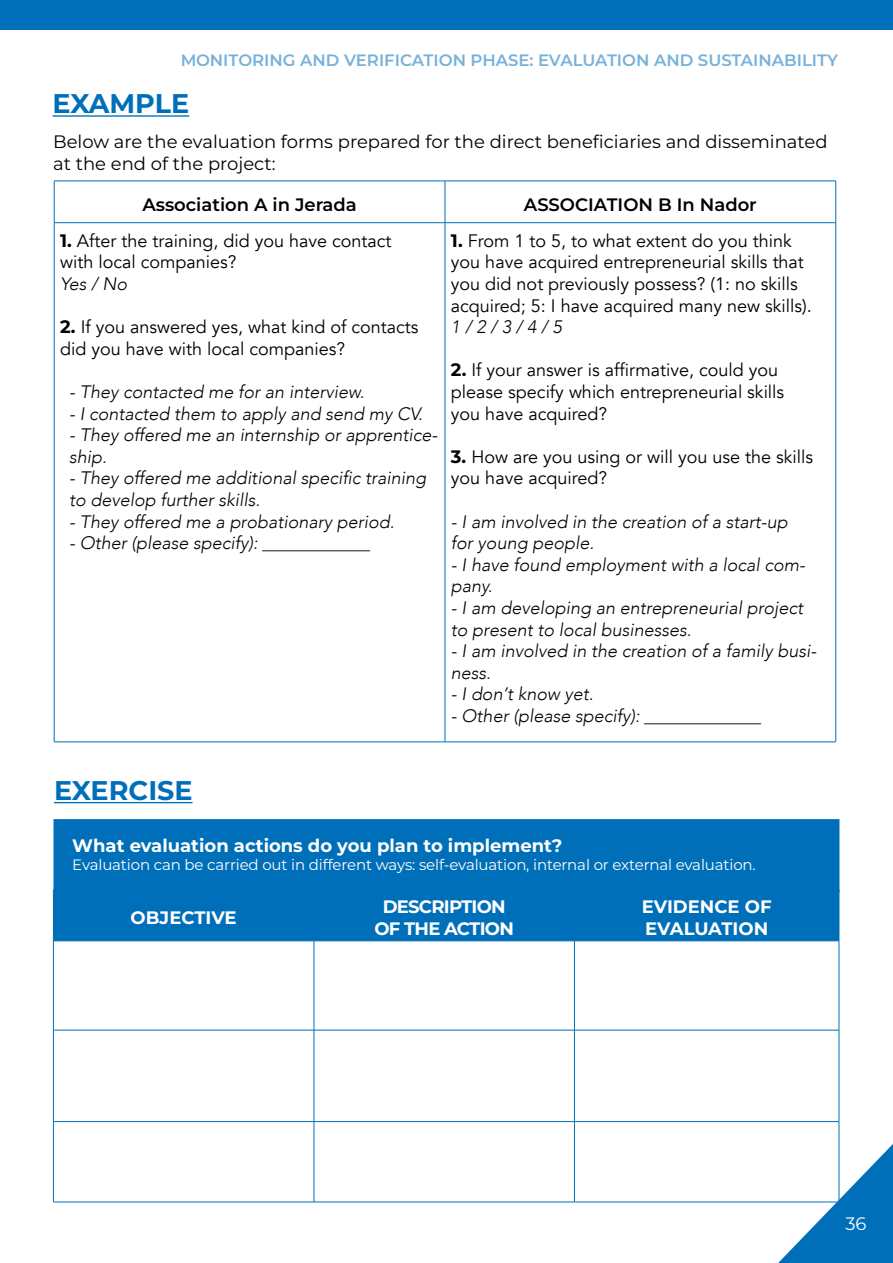
<style>
.page{position:relative;width:893px;height:1263px;background:#fff}
.page>*{position:absolute;margin:0;border:0;box-sizing:border-box;transform-origin:0 0}
.t1{font:700 27px "Montserrat";color:#006fb9}
.t2{font:italic 300 18px/21.6px "Avenir";color:#000}
.t3{font:18px/21.6px "Avenir";color:#000}
.t4{font:18px/21.6px "Montserrat";color:#000}
.t5{font:700 18px/21.6px "Montserrat";color:#fff}
.t6{font:600 18px "Montserrat";color:#000}
.t7{font:700 18px/21.6px "Montserrat";letter-spacing:-.04em;color:#fff;text-align:center}
.t8{font:18px "Montserrat";color:#fff}
.t9{font:600 16.5px "Montserrat";color:#006fb9}
.t10{font:15px "Montserrat";letter-spacing:-.01em;color:#fff}
.s1{font-family:"Montserrat";font-weight:700}
</style>
<div class="page">
<svg style="left:778px;top:1144px;width:115px;height:119px"></svg>
<div style="left:0;top:0;width:893px;height:30px;background:#006fb9"></div>
<div style="left:54px;top:819px;width:785px;height:73px;background:#006fb9;border:1px solid #006fb9"></div>
<hr style="left:53px;top:115px;width:136px;height:2px;background:#006fb9">
<hr style="left:54px;top:802px;width:139px;height:1px;background:#006fb9">
<div style="left:54px;top:890px;width:785px;height:50px;background:#006fb9"></div>
<hr style="left:53px;top:889px;width:261px;height:1px;background:#006fb9">
<hr style="left:53px;top:890px;width:1px;height:51px;background:#006fb9">
<hr style="left:314px;top:890px;width:1px;height:51px;background:#006fb9">
<hr style="left:574px;top:889px;width:265px;height:1px;background:#006fb9">
<hr style="left:574px;top:890px;width:1px;height:51px;background:#006fb9">
<hr style="left:839px;top:890px;width:1px;height:51px;background:#006fb9">
<hr style="left:53px;top:940px;width:261px;height:1px;background:#006fb9">
<hr style="left:53px;top:941px;width:1px;height:89px;background:#006fb9">
<hr style="left:314px;top:940px;width:260px;height:1px;background:#006fb9">
<hr style="left:314px;top:941px;width:1px;height:89px;background:#006fb9">
<hr style="left:574px;top:940px;width:265px;height:1px;background:#006fb9">
<hr style="left:574px;top:941px;width:1px;height:89px;background:#006fb9">
<hr style="left:839px;top:941px;width:1px;height:89px;background:#006fb9">
<hr style="left:53px;top:1030px;width:261px;height:1px;background:#006fb9">
<hr style="left:53px;top:1030px;width:1px;height:91px;background:#006fb9">
<hr style="left:314px;top:1030px;width:260px;height:1px;background:#006fb9">
<hr style="left:314px;top:1030px;width:1px;height:91px;background:#006fb9">
<hr style="left:574px;top:1030px;width:265px;height:1px;background:#006fb9">
<hr style="left:574px;top:1030px;width:1px;height:91px;background:#006fb9">
<hr style="left:839px;top:1030px;width:1px;height:91px;background:#006fb9">
<hr style="left:53px;top:1121px;width:261px;height:1px;background:#006fb9">
<hr style="left:53px;top:1122px;width:1px;height:80px;background:#006fb9">
<hr style="left:314px;top:1121px;width:260px;height:1px;background:#006fb9">
<hr style="left:314px;top:1122px;width:1px;height:80px;background:#006fb9">
<hr style="left:574px;top:1121px;width:265px;height:1px;background:#006fb9">
<hr style="left:574px;top:1122px;width:1px;height:80px;background:#006fb9">
<hr style="left:839px;top:1122px;width:1px;height:80px;background:#006fb9">
<hr style="left:53px;top:1202px;width:261px;height:1px;background:#006fb9">
<hr style="left:314px;top:1202px;width:260px;height:1px;background:#006fb9">
<hr style="left:574px;top:1202px;width:265px;height:1px;background:#006fb9">
<hr style="left:54px;top:181px;width:391px;height:1px;background:#006fb9">
<hr style="left:54px;top:181px;width:1px;height:41px;background:#006fb9">
<hr style="left:445px;top:181px;width:391px;height:1px;background:#006fb9">
<hr style="left:445px;top:181px;width:1px;height:41px;background:#006fb9">
<hr style="left:835px;top:181px;width:1px;height:41px;background:#006fb9">
<hr style="left:54px;top:222px;width:391px;height:1px;background:#006fb9">
<hr style="left:54px;top:223px;width:1px;height:519px;background:#006fb9">
<hr style="left:445px;top:222px;width:391px;height:1px;background:#006fb9">
<hr style="left:445px;top:223px;width:1px;height:519px;background:#006fb9">
<hr style="left:835px;top:223px;width:1px;height:519px;background:#006fb9">
<hr style="left:54px;top:742px;width:391px;height:1px;background:#006fb9">
<hr style="left:445px;top:742px;width:391px;height:1px;background:#006fb9">
<p class="t9" style="left:180px;top:49px;width:659px">MONITORING AND VERIFICATION PHASE: EVALUATION AND SUSTAINABILITY</p>
<h1 class="t1" style="left:53px;top:86px;width:138px">EXAMPLE</h1>
<p class="t4" style="left:53px;top:131px;width:776px">Below are the evaluation forms prepared for the direct beneficiaries and disseminated at the end of the project:</p>
<p class="t6" style="left:142px;top:192px;width:216px">Association A in Jerada</p>
<p class="t6" style="left:524px;top:192px;width:235px">ASSOCIATION B In Nador</p>
<p class="t3" style="left:60px;top:230px;width:333px"><span class="s1">1.</span> After the training, did you have contact with local companies?</p>
<p class="t2" style="left:60px;top:273px;width:69px">Yes / No</p>
<p class="t3" style="left:60px;top:316px;width:360px"><span class="s1">2.</span> If you answered yes, what kind of contacts did you have with local companies?</p>
<p class="t2" style="left:69px;top:381px;width:297px">- They contacted me for an interview.</p>
<p class="t2" style="left:69px;top:402px;width:355px">- I contacted them to apply and send my CV.</p>
<p class="t2" style="left:69px;top:424px;width:370px">- They offered me an internship or apprentice&shy;ship.</p>
<p class="t2" style="left:69px;top:467px;width:358px">- They offered me additional specific training to develop further skills.</p>
<p class="t2" style="left:69px;top:510px;width:327px">- They offered me a probationary period.</p>
<p class="t2" style="left:69px;top:532px;width:303px">- Other (please specify): ____________</p>
<p class="t3" style="left:451px;top:230px;width:362px"><span class="s1">1.</span> From 1 to 5, to what extent do you think you have acquired entrepreneurial skills that you did not previously possess? (1: no skills acquired; 5: I have acquired many new skills).</p>
<p class="t2" style="left:451px;top:316px;width:112px">1 / 2 / 3 / 4 / 5</p>
<p class="t3" style="left:451px;top:360px;width:335px"><span class="s1">2.</span> If your answer is affirmative, could you please specify which entrepreneurial skills you have acquired?</p>
<p class="t3" style="left:451px;top:446px;width:364px"><span class="s1">3.</span> How are you using or will you use the skills you have acquired?</p>
<p class="t2" style="left:451px;top:510px;width:338px">- I am involved in the creation of a start-up for young people.</p>
<p class="t2" style="left:451px;top:554px;width:356px">- I have found employment with a local com&shy;pany.</p>
<p class="t2" style="left:451px;top:597px;width:354px">- I am developing an entrepreneurial project to present to local businesses.</p>
<p class="t2" style="left:451px;top:640px;width:367px">- I am involved in the creation of a family busi&shy;ness.</p>
<p class="t2" style="left:451px;top:683px;width:144px">- I don’t know yet.</p>
<p class="t2" style="left:451px;top:705px;width:312px">- Other (please specify): _____________</p>
<h1 class="t1" style="left:54px;top:772px;width:140px">EXERCISE</h1>
<p class="t5" style="left:72px;top:834px;width:492px">What evaluation actions do you plan to implement?</p>
<p class="t10" style="left:72px;top:854px;width:685px">Evaluation can be carried out in different ways: self-evaluation, internal or external evaluation.</p>
<p class="t5" style="left:131px;top:906px;width:108px">OBJECTIVE</p>
<p class="t7" style="left:374px;top:895px;width:141px">DESCRIPTION<br>OF THE ACTION</p>
<p class="t5" style="left:642px;top:895px;width:131px">EVIDENCE OF<br>EVALUATION</p>
<p class="t8" style="left:845px;top:1212px;width:23px">36</p>
</div>
